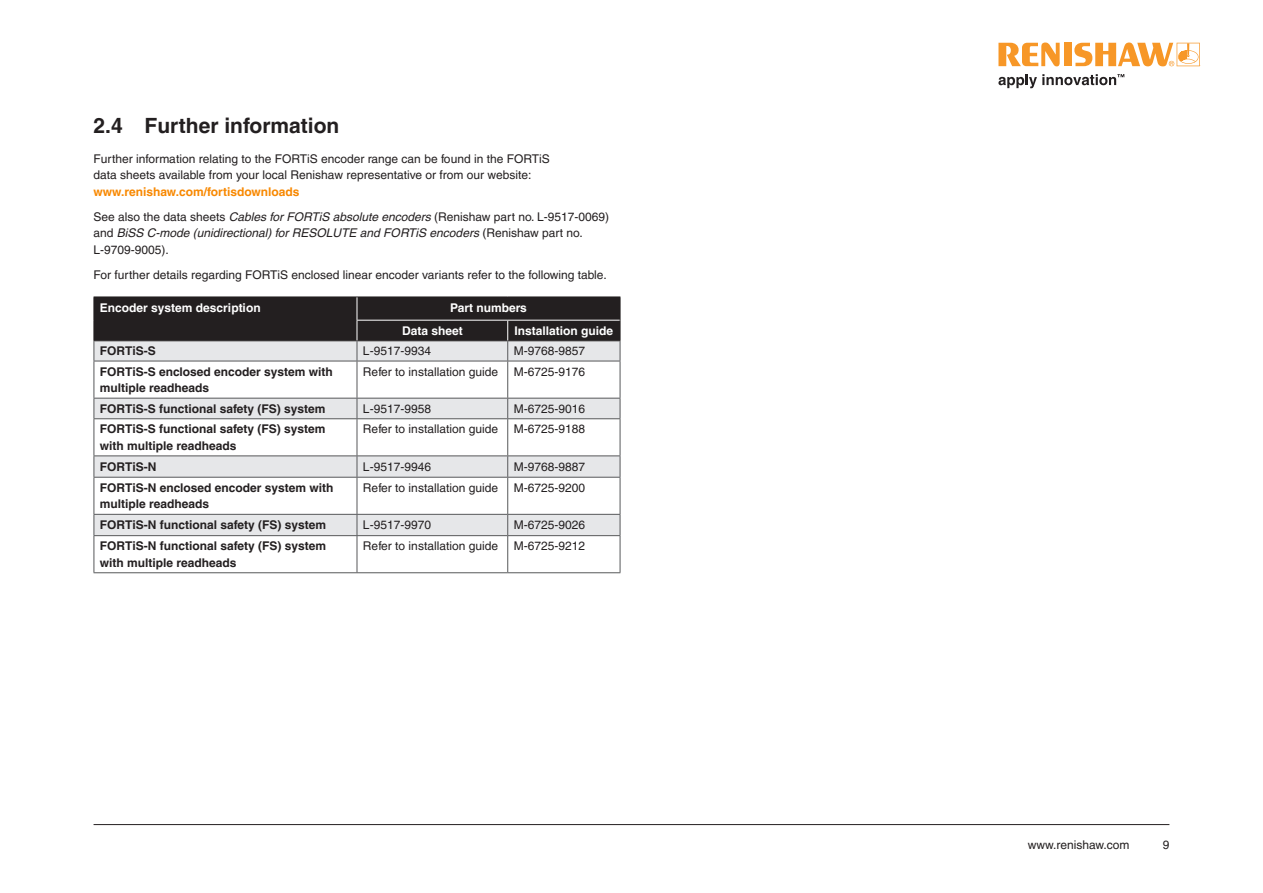
<style>
.page{position:relative;width:1263px;height:893px;background:#fff}
.page>*{position:absolute;margin:0;border:0;box-sizing:border-box;transform-origin:0 0}
.t1{font:700 21px "Helvetica LT Pro";color:#231f20}
._8pt_Column_1_bold_text{font:700 12px/16.5px "Helvetica LT Pro";color:#231f20}
._8pt_Body_Text{font:12px/16.5px "Helvetica LT Pro";color:#231f20}
._8pt_Table_body_left_aligned{font:12px "Helvetica LT Pro";color:#231f20}
._8pt_Body_Text-2{font:italic 12px/16.5px "Helvetica LT Pro";color:#231f20}
._8pt_Inside_Table_header_left_aligned{font:700 12px "Helvetica LT Pro";color:#fff}
.s1{font-weight:700;color:#f88800}
.s2{font-style:normal}
</style>
<div class="page">
<svg style="left:998px;top:43px;width:62px;height:23px"></svg>
<div style="left:1064px;top:43px;width:8px;height:23px;background:#f79727"></div>
<svg style="left:1074px;top:43px;width:126px;height:23px"></svg>
<svg style="left:998px;top:74px;width:126px;height:14px"></svg>
<hr style="left:94px;top:824px;width:1075px;height:1px;background:#231f20">
<svg style="left:95px;top:362px;width:525px;height:173px"></svg>
<hr style="left:94px;top:361px;width:263px;height:1px;background:#57585a">
<hr style="left:94px;top:361px;width:1px;height:37px;background:#57585a">
<hr style="left:357px;top:361px;width:151px;height:1px;background:#57585a">
<hr style="left:357px;top:361px;width:1px;height:37px;background:#57585a">
<hr style="left:508px;top:361px;width:112px;height:1px;background:#57585a">
<hr style="left:507px;top:361px;width:1px;height:37px;background:#57585a">
<hr style="left:620px;top:361px;width:1px;height:37px;background:#57585a">
<hr style="left:94px;top:398px;width:263px;height:1px;background:#57585a">
<svg style="left:94px;top:398px;width:1px;height:20px"></svg>
<hr style="left:357px;top:398px;width:151px;height:1px;background:#57585a">
<svg style="left:357px;top:398px;width:1px;height:20px"></svg>
<hr style="left:508px;top:398px;width:112px;height:1px;background:#57585a">
<svg style="left:507px;top:398px;width:1px;height:20px"></svg>
<svg style="left:620px;top:398px;width:1px;height:20px"></svg>
<hr style="left:94px;top:418px;width:263px;height:1px;background:#57585a">
<hr style="left:94px;top:419px;width:1px;height:36px;background:#57585a">
<hr style="left:357px;top:418px;width:151px;height:1px;background:#57585a">
<hr style="left:357px;top:419px;width:1px;height:36px;background:#57585a">
<hr style="left:508px;top:418px;width:112px;height:1px;background:#57585a">
<hr style="left:507px;top:419px;width:1px;height:36px;background:#57585a">
<hr style="left:620px;top:419px;width:1px;height:36px;background:#57585a">
<hr style="left:94px;top:455px;width:263px;height:1px;background:#57585a">
<svg style="left:94px;top:456px;width:1px;height:21px"></svg>
<hr style="left:357px;top:455px;width:151px;height:1px;background:#57585a">
<svg style="left:357px;top:456px;width:1px;height:21px"></svg>
<hr style="left:508px;top:455px;width:112px;height:1px;background:#57585a">
<svg style="left:507px;top:456px;width:1px;height:21px"></svg>
<svg style="left:620px;top:456px;width:1px;height:21px"></svg>
<hr style="left:94px;top:477px;width:263px;height:1px;background:#57585a">
<hr style="left:94px;top:478px;width:1px;height:36px;background:#57585a">
<hr style="left:357px;top:477px;width:151px;height:1px;background:#57585a">
<hr style="left:357px;top:478px;width:1px;height:36px;background:#57585a">
<hr style="left:508px;top:477px;width:112px;height:1px;background:#57585a">
<hr style="left:507px;top:478px;width:1px;height:36px;background:#57585a">
<hr style="left:620px;top:478px;width:1px;height:36px;background:#57585a">
<hr style="left:94px;top:514px;width:263px;height:1px;background:#57585a">
<svg style="left:94px;top:515px;width:1px;height:20px"></svg>
<hr style="left:357px;top:514px;width:151px;height:1px;background:#57585a">
<svg style="left:357px;top:515px;width:1px;height:20px"></svg>
<hr style="left:508px;top:514px;width:112px;height:1px;background:#57585a">
<svg style="left:507px;top:515px;width:1px;height:20px"></svg>
<svg style="left:620px;top:515px;width:1px;height:20px"></svg>
<hr style="left:94px;top:535px;width:263px;height:1px;background:#57585a">
<hr style="left:94px;top:536px;width:1px;height:36px;background:#57585a">
<hr style="left:357px;top:535px;width:151px;height:1px;background:#57585a">
<hr style="left:357px;top:536px;width:1px;height:36px;background:#57585a">
<hr style="left:508px;top:535px;width:112px;height:1px;background:#57585a">
<hr style="left:507px;top:536px;width:1px;height:36px;background:#57585a">
<hr style="left:620px;top:536px;width:1px;height:36px;background:#57585a">
<hr style="left:94px;top:572px;width:263px;height:1px;background:#57585a">
<hr style="left:357px;top:572px;width:151px;height:1px;background:#57585a">
<hr style="left:508px;top:572px;width:112px;height:1px;background:#57585a">
<svg style="left:94px;top:297px;width:527px;height:64px;background:#605d5f"></svg>
<p class="t1" style="left:94px;top:113px;width:247px">2.4 Further information</p>
<p class="_8pt_Body_Text" style="left:94px;top:150px;width:458px">Further information relating to the FORTiS encoder range can be found in the FORTiS data sheets available from your local Renishaw representative or from our website: <span class="s1">www.renishaw.com/fortisdownloads</span></p>
<p class="_8pt_Body_Text-2" style="left:94px;top:208px;width:517px"><span class="s2">See also the data sheets</span> Cables for FORTiS absolute encoders <span class="s2">(Renishaw part no. L-9517-0069) and</span> BiSS C-mode (unidirectional) for RESOLUTE and FORTiS encoders <span class="s2">(Renishaw part no.<br>L-9709-9005).</span></p>
<p class="_8pt_Body_Text" style="left:94px;top:266px;width:515px">For further details regarding FORTiS enclosed linear encoder variants refer to the following table.</p>
<p class="_8pt_Inside_Table_header_left_aligned" style="left:100px;top:300px;width:162px">Encoder system description</p>
<p class="_8pt_Inside_Table_header_left_aligned" style="left:450px;top:300px;width:78px">Part numbers</p>
<p class="_8pt_Inside_Table_header_left_aligned" style="left:402px;top:323px;width:62px">Data sheet</p>
<p class="_8pt_Inside_Table_header_left_aligned" style="left:514px;top:323px;width:100px">Installation guide</p>
<p class="_8pt_Column_1_bold_text" style="left:100px;top:343px;width:57px">FORTiS-S</p>
<p class="_8pt_Table_body_left_aligned" style="left:363px;top:344px;width:70px">L-9517-9934</p>
<p class="_8pt_Table_body_left_aligned" style="left:514px;top:344px;width:73px">M-9768-9857</p>
<p class="_8pt_Column_1_bold_text" style="left:100px;top:363px;width:234px">FORTiS-S enclosed encoder system with multiple readheads</p>
<p class="_8pt_Table_body_left_aligned" style="left:363px;top:364px;width:137px">Refer to installation guide</p>
<p class="_8pt_Table_body_left_aligned" style="left:514px;top:364px;width:73px">M-6725-9176</p>
<p class="_8pt_Column_1_bold_text" style="left:100px;top:400px;width:227px">FORTiS-S functional safety (FS) system</p>
<p class="_8pt_Table_body_left_aligned" style="left:363px;top:402px;width:70px">L-9517-9958</p>
<p class="_8pt_Table_body_left_aligned" style="left:514px;top:402px;width:73px">M-6725-9016</p>
<p class="_8pt_Column_1_bold_text" style="left:100px;top:421px;width:227px">FORTiS-S functional safety (FS) system with multiple readheads</p>
<p class="_8pt_Table_body_left_aligned" style="left:363px;top:422px;width:137px">Refer to installation guide</p>
<p class="_8pt_Table_body_left_aligned" style="left:514px;top:422px;width:73px">M-6725-9188</p>
<p class="_8pt_Column_1_bold_text" style="left:100px;top:458px;width:58px">FORTiS-N</p>
<p class="_8pt_Table_body_left_aligned" style="left:363px;top:459px;width:70px">L-9517-9946</p>
<p class="_8pt_Table_body_left_aligned" style="left:514px;top:459px;width:73px">M-9768-9887</p>
<p class="_8pt_Column_1_bold_text" style="left:100px;top:479px;width:235px">FORTiS-N enclosed encoder system with multiple readheads</p>
<p class="_8pt_Table_body_left_aligned" style="left:363px;top:481px;width:137px">Refer to installation guide</p>
<p class="_8pt_Table_body_left_aligned" style="left:514px;top:481px;width:73px">M-6725-9200</p>
<p class="_8pt_Column_1_bold_text" style="left:100px;top:516px;width:228px">FORTiS-N functional safety (FS) system</p>
<p class="_8pt_Table_body_left_aligned" style="left:363px;top:518px;width:70px">L-9517-9970</p>
<p class="_8pt_Table_body_left_aligned" style="left:514px;top:518px;width:73px">M-6725-9026</p>
<p class="_8pt_Column_1_bold_text" style="left:100px;top:538px;width:228px">FORTiS-N functional safety (FS) system with multiple readheads</p>
<p class="_8pt_Table_body_left_aligned" style="left:363px;top:539px;width:137px">Refer to installation guide</p>
<p class="_8pt_Table_body_left_aligned" style="left:514px;top:539px;width:73px">M-6725-9212</p>
<p class="_8pt_Body_Text" style="left:1028px;top:837px;width:103px">www.renishaw.com</p>
<p class="_8pt_Body_Text" style="left:1163px;top:837px;width:8px">9</p>
</div>
